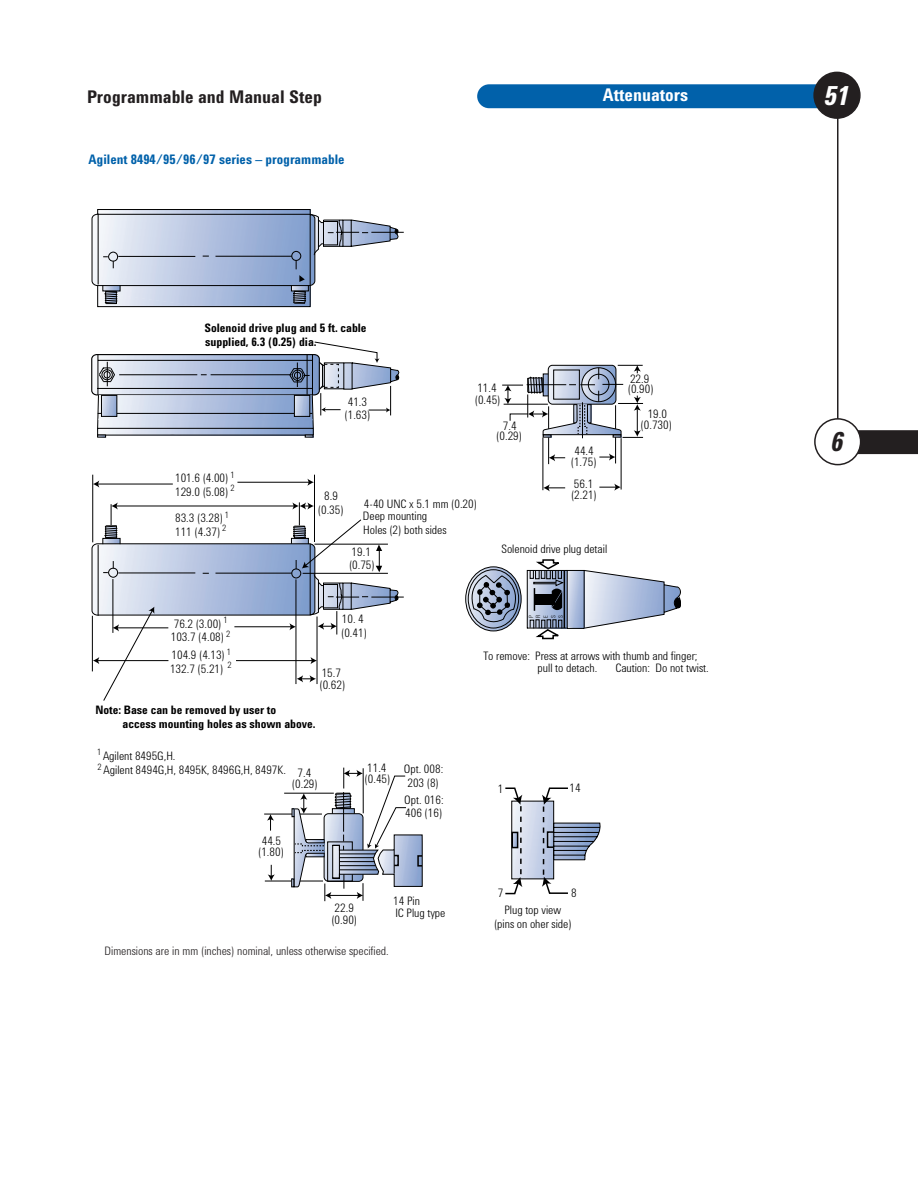
<style>
.page{position:relative;width:918px;height:1188px;background:#fff}
.page>*{position:absolute;margin:0;border:0;box-sizing:border-box;transform-origin:0 0}
.t1{font:italic 700 27px "Agilent Cond";color:#fff}
.t2{font:italic 700 27px "Agilent Cond";color:#231f20}
.t3{font:700 18px "Agilent Cond";color:#231f20}
.t4{font:700 18px "Agilent Cond";color:#fff}
.t5{font:700 13.5px "Agilent Cond";color:#0161aa}
.t6{font:300 12px/13.8px "Agilent Cond";color:#000}
.t7{font:700 12px/14.2px "Agilent Cond";color:#000}
.t8{font:300 12px "Agilent Cond";color:#231f20}
.t9{font:300 6px/7.5px "Agilent Cond";color:#000;text-align:justify}
</style>
<div class="page">
<hr style="left:837px;top:74px;width:1px;height:358px;background:#231f20">
<div style="left:477px;top:84px;width:362px;height:24px;background:#0161aa;border-radius:12px"></div>
<svg style="left:813px;top:72px;width:48px;height:47px"></svg>
<div style="left:97px;top:209px;width:214px;height:26px;border:1px solid #000"></div>
<div style="left:97px;top:281px;width:214px;height:26px;border:1px solid #000"></div>
<svg style="left:465px;top:559px;width:216px;height:81px"></svg>
<hr style="left:371px;top:597px;width:33px;height:1px;background:#000">
<svg style="left:91px;top:213px;width:313px;height:92px"></svg>
<hr style="left:284px;top:793px;width:50px;height:1px;background:#000">
<hr style="left:264px;top:814px;width:58px;height:1px;background:#000">
<hr style="left:265px;top:881px;width:58px;height:1px;background:#000">
<svg style="left:267px;top:814px;width:7px;height:17px"></svg>
<svg style="left:268px;top:865px;width:7px;height:16px"></svg>
<svg style="left:505px;top:787px;width:17px;height:108px"></svg>
<svg style="left:542px;top:787px;width:59px;height:107px"></svg>
<svg style="left:291px;top:768px;width:132px;height:133px"></svg>
<hr style="left:548px;top:406px;width:1px;height:58px;background:#000">
<hr style="left:543px;top:438px;width:1px;height:52px;background:#000">
<hr style="left:615px;top:405px;width:1px;height:58px;background:#000">
<hr style="left:621px;top:438px;width:1px;height:52px;background:#000">
<svg style="left:549px;top:454px;width:16px;height:7px"></svg>
<svg style="left:599px;top:453px;width:16px;height:8px"></svg>
<svg style="left:543px;top:484px;width:22px;height:7px"></svg>
<svg style="left:599px;top:484px;width:22px;height:7px"></svg>
<svg style="left:502px;top:365px;width:141px;height:73px"></svg>
<svg style="left:91px;top:341px;width:309px;height:360px"></svg>
<svg style="left:814px;top:418px;width:104px;height:47px"></svg>
<h2 class="t3" style="left:87px;top:90px;width:236px">Programmable and Manual Step</h2>
<h2 class="t4" style="left:603px;top:88px;width:87px">Attenuators</h2>
<h1 class="t1" style="left:823px;top:86px;width:27px">51</h1>
<p class="t5" style="left:88px;top:154px;width:258px">Agilent 8494/95/96/97 series – programmable</p>
<p class="t7" style="left:204px;top:322px;width:164px">Solenoid drive plug and 5 ft. cable supplied, 6.3 (0.25) dia.</p>
<p class="t6" style="left:175px;top:472px;width:61px">101.6 (4.00) <sup>1<br></sup>129.0 (5.08) <sup>2</sup></p>
<p class="t6" style="left:175px;top:512px;width:55px;line-height:13.4px">83.3 (3.28) <sup>1<br></sup>111 (4.37) <sup>2</sup></p>
<p class="t6" style="left:171px;top:618px;width:61px">76.2 (3.00) <sup>1<br></sup>103.7 (4.08) <sup>2</sup></p>
<p class="t6" style="left:170px;top:649px;width:63px">104.9 (4.13) <sup>1<br></sup>132.7 (5.21) <sup>2</sup></p>
<p class="t6" style="left:630px;top:373px;width:21px">22.9</p>
<p class="t6" style="left:475px;top:382px;width:27px;line-height:12.1px">11.4 (0.45)</p>
<p class="t6" style="left:628px;top:383px;width:27px">(0.90)</p>
<p class="t6" style="left:345px;top:396px;width:27px">41.3 (1.63)</p>
<p class="t6" style="left:648px;top:408px;width:21px">19.0</p>
<p class="t6" style="left:503px;top:420px;width:15px">7.4</p>
<p class="t6" style="left:641px;top:419px;width:33px">(0.730)</p>
<p class="t6" style="left:496px;top:430px;width:27px">(0.29)</p>
<h1 class="t2" style="left:830px;top:432px;width:14px">6</h1>
<p class="t6" style="left:571px;top:446px;width:27px;line-height:11.9px;text-align:center">44.4 (1.75)</p>
<p class="t6" style="left:571px;top:479px;width:27px;line-height:11.1px">56.1 (2.21)</p>
<p class="t6" style="left:324px;top:490px;width:15px">8.9</p>
<p class="t6" style="left:318px;top:504px;width:27px">(0.35)</p>
<p class="t6" style="left:363px;top:498px;width:116px;line-height:12.6px">4-40 UNC x 5.1 mm (0.20)<br>Deep mounting</p>
<p class="t6" style="left:352px;top:521px;width:96px;line-height:21.3px;text-indent:12px">Holes (2) both sides<br>19.1</p>
<p class="t6" style="left:349px;top:559px;width:27px">(0.75)</p>
<p class="t6" style="left:501px;top:543px;width:107px">Solenoid drive plug detail</p>
<p class="t6" style="left:341px;top:614px;width:27px;line-height:13.4px">10. 4 (0.41)</p>
<p class="t6" style="left:319px;top:668px;width:27px;line-height:12.3px">15.7 (0.62)</p>
<p class="t9" style="left:528px;top:618px;width:5px;rotate:-90deg">P R E S S</p>
<p class="t6" style="left:538px;top:651px;width:161px;line-height:12.3px;text-indent:-54px">To remove: Press at arrows with thumb and finger; pull to detach.</p>
<p class="t6" style="left:615px;top:662px;width:95px">Caution: Do not twist.</p>
<p class="t7" style="left:123px;top:704px;width:194px;text-indent:-27px">Note: Base can be removed by user to<br>access mounting holes as shown above.</p>
<p class="t6" style="left:97px;top:750px;width:190px"><sup>1</sup> Agilent 8495G,H.<br><sup>2</sup> Agilent 8494G,H, 8495K, 8496G,H, 8497K.</p>
<p class="t6" style="left:292px;top:769px;width:27px;line-height:10.6px;text-align:center">7.4 (0.29)</p>
<p class="t6" style="left:258px;top:836px;width:27px;line-height:11.9px;text-align:center">44.5 (1.80)</p>
<p class="t6" style="left:365px;top:764px;width:27px;line-height:10.6px">11.4 (0.45)</p>
<p class="t6" style="left:404px;top:763px;width:41px">Opt. 008:<br>203 (8)</p>
<p class="t6" style="left:404px;top:794px;width:41px;line-height:13.4px">Opt. 016:<br>406 (16)</p>
<p class="t6" style="left:331px;top:902px;width:27px;line-height:12px">22.9 (0.90)</p>
<p class="t6" style="left:393px;top:895px;width:54px;line-height:12px">14 Pin<br>IC Plug type</p>
<p class="t8" style="left:105px;top:946px;width:286px">Dimensions are in mm (inches) nominal, unless otherwise specified.</p>
<p class="t6" style="left:498px;top:783px;width:7px">1</p>
<p class="t6" style="left:569px;top:782px;width:13px">14</p>
<p class="t6" style="left:498px;top:886px;width:7px">7</p>
<p class="t6" style="left:494px;top:904px;width:79px;line-height:14.2px;text-align:center">Plug top view (pins on oher side)</p>
<p class="t6" style="left:571px;top:887px;width:7px">8</p>
</div>
